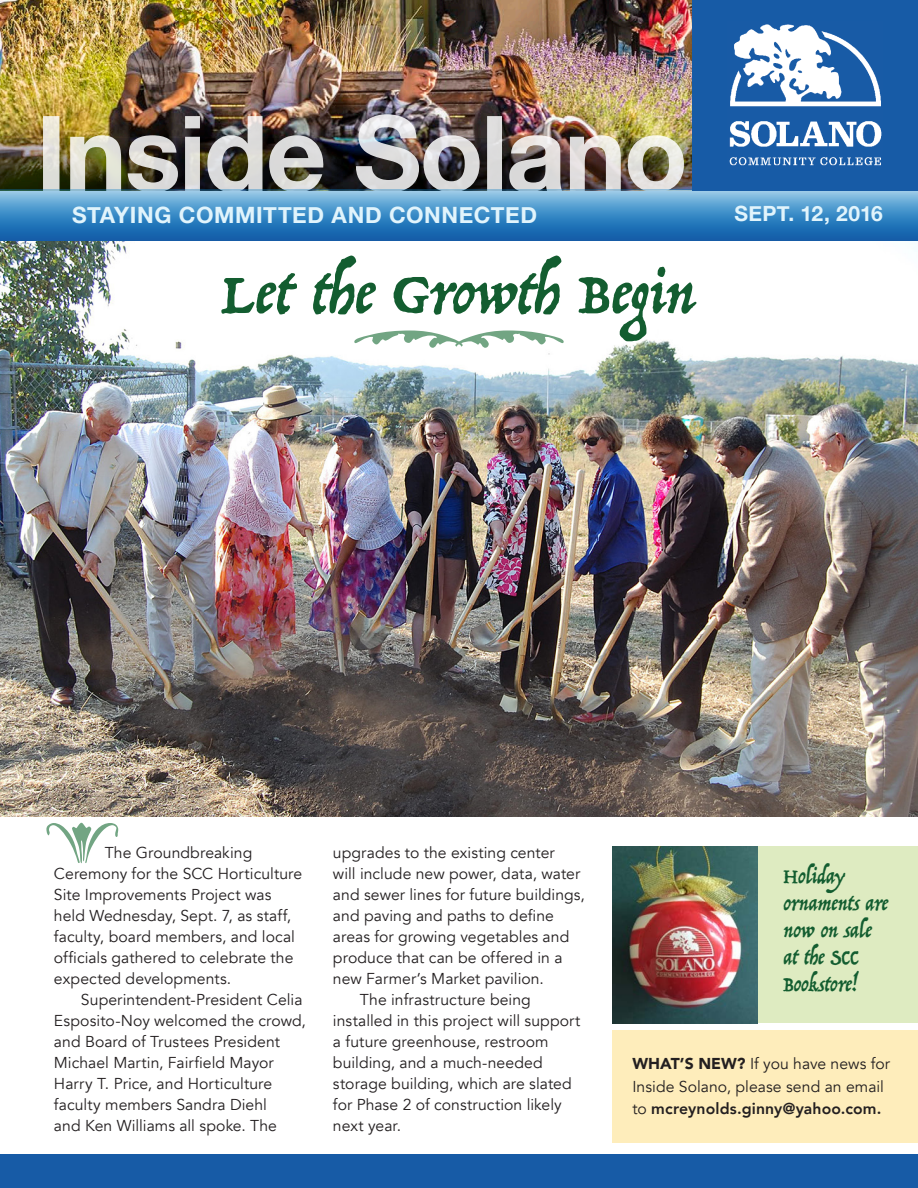
<style>
.page{position:relative;width:918px;height:1188px;background:#fff}
.page>*{position:absolute;margin:0;border:0;box-sizing:border-box;transform-origin:0 0}
.t1{font:22.5px/27px "Trattatello";color:#135d30}
.t2{font:700 22.5px "Helvetica Neue";letter-spacing:.025em;color:#e1f4fc}
.t3{font:700 21px "Helvetica Neue";letter-spacing:.015em;color:#e1f4fc}
.Helvetica_body{font:15.75px/21px "Avenir";letter-spacing:.005em;color:#231f20}
.body_text{font:15.75px/22.5px "Avenir";color:#231f20}
.s1{font-weight:900}
.s2{font-weight:800}
</style>
<div class="page">
<img style="left:0;top:240px;width:918px;height:576px">
<img style="left:0;top:0;width:692px;height:138px">
<img style="left:0;top:138px;width:692px;height:51px">
<img style="left:43px;top:114px;width:641px;height:75px">
<div style="left:612px;top:1031px;width:306px;height:112px;background:#feedbb"></div>
<svg style="left:0;top:189px;width:918px;height:51px;background:#438cc4"></svg>
<div style="left:692px;top:0;width:226px;height:190px;background:#175ba6"></div>
<img style="left:729px;top:24px;width:153px;height:142px">
<div style="left:0;top:1154px;width:918px;height:34px;background:#175ba6"></div>
<svg style="left:46px;top:823px;width:72px;height:40px"></svg>
<svg style="left:221px;top:256px;width:476px;height:92px"></svg>
<div style="left:612px;top:847px;width:306px;height:176px;background:#deebc1"></div>
<img style="left:612px;top:847px;width:146px;height:176px">
<p class="t2" style="left:72px;top:197px;width:467px">STAYING COMMITTED AND CONNECTED</p>
<p class="t3" style="left:735px;top:198px;width:150px">SEPT. 12, 2016</p>
<p class="Helvetica_body" style="left:54px;top:842px;width:250px;text-indent:51px">The Groundbreaking<br>Ceremony for the SCC Horticulture<br>Site Improvements Project was held Wednesday, Sept. 7, as staff, faculty, board members, and local officials gathered to celebrate the expected developments.</p>
<p class="Helvetica_body" style="left:54px;top:989px;width:254px;text-indent:27px">Superintendent-President Celia<br>Esposito-Noy welcomed the crowd, and Board of Trustees President<br>Michael Martin, Fairfield Mayor<br>Harry T. Price, and Horticulture faculty members Sandra Diehl<br>and Ken Williams all spoke. The</p>
<p class="Helvetica_body" style="left:333px;top:842px;width:254px">upgrades to the existing center<br>will include new power, data, water and sewer lines for future buildings, and paving and paths to define areas for growing vegetables and produce that can be offered in a new Farmer’s Market pavilion.</p>
<p class="Helvetica_body" style="left:333px;top:989px;width:249px;text-indent:27px">The infrastructure being installed in this project will support a future greenhouse, restroom building, and a much-needed storage building, which are slated for Phase 2 of construction likely next year.</p>
<p class="t1" style="left:783px;top:862px;width:106px">Holiday ornaments are now on sale at the SCC<br>Bookstore!</p>
<p class="body_text" style="left:632px;top:1053px;width:259px"><span class="s1">WHAT’S NEW?</span> If you have news for<br>Inside Solano, please send an email to <span class="s2">mcreynolds.ginny@yahoo.com.</span></p>
</div>
